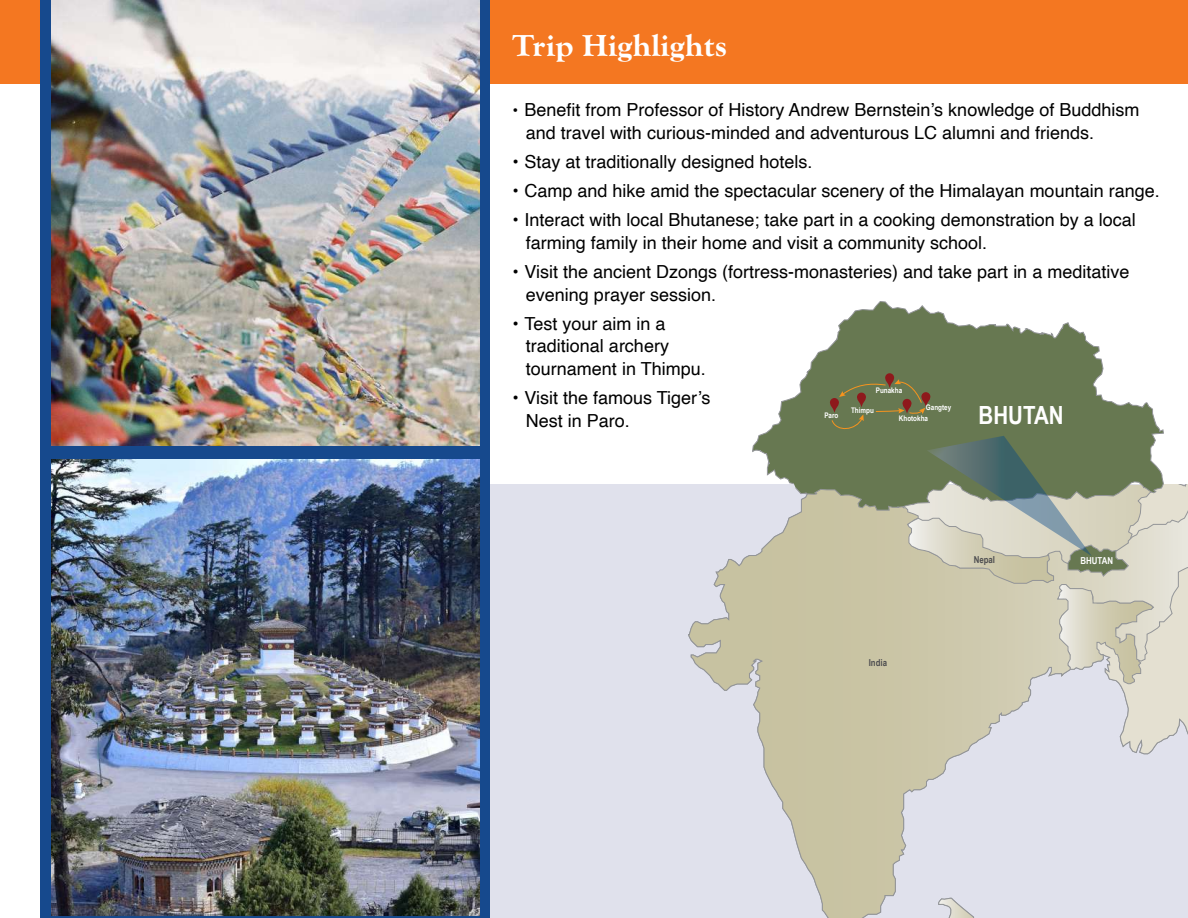
<style>
.page{position:relative;width:1188px;height:918px;background:#fff}
.page>*{position:absolute;margin:0;border:0;box-sizing:border-box;transform-origin:0 0}
.t1{font:700 expanded 31.5px "Goudy Old Sty";letter-spacing:.01em;color:#fff}
.t2{font:700 25.05px "Arial Narrow";color:#fff}
.t3{font:18px/22.5px "Helvetica";color:#000}
.t4{font:700 9.6px "Arial Narrow";color:#4f4f51}
.t5{font:700 9.6px "Arial Narrow";color:#fff}
.t6{font:700 7.65px "Arial Narrow";color:#fff}
.s1{font-size:16.5px}
</style>
<div class="page">
<div style="left:458px;top:485px;width:730px;height:433px;background:#e0e1ec"></div>
<svg style="left:688px;top:485px;width:500px;height:433px"></svg>
<svg style="left:936px;top:898px;width:78px;height:20px"></svg>
<div style="left:0;top:0;width:1188px;height:83px;background:#f47721"></div>
<svg style="left:752px;top:301px;width:412px;height:210px"></svg>
<svg style="left:830px;top:373px;width:324px;height:311px;background:#a6aa90"></svg>
<div style="left:40px;top:0;width:450px;height:918px;background:#16498d"></div>
<img style="left:52px;top:459px;width:428px;height:457px">
<img style="left:52px;top:0;width:428px;height:446px">
<h1 class="t1" style="left:512px;top:28px;width:216px">Trip Highlights</h1>
<p class="t3" style="left:526px;top:99px;width:615px;text-indent:-13px"><span class="s1">•</span> Benefit from Professor of History Andrew Bernstein’s knowledge of Buddhism and travel with curious-minded and adventurous LC alumni and friends.</p>
<p class="t3" style="left:512px;top:151px;width:302px">• Stay at traditionally designed hotels.</p>
<p class="t3" style="left:512px;top:180px;width:649px">• Camp and hike amid the spectacular scenery of the Himalayan mountain range.</p>
<p class="t3" style="left:526px;top:209px;width:611px;text-indent:-14px">• Interact with local Bhutanese; take part in a cooking demonstration by a local farming family in their home and visit a community school.</p>
<p class="t3" style="left:526px;top:261px;width:605px;text-indent:-14px">• Visit the ancient Dzongs (fortress-monasteries) and take part in a meditative evening prayer session.</p>
<p class="t3" style="left:526px;top:313px;width:181px;text-indent:-14px">• Test your aim in a traditional archery tournament in Thimpu.</p>
<p class="t3" style="left:526px;top:387px;width:186px;text-indent:-14px">• Visit the famous Tiger’s<br>Nest in Paro.</p>
<p class="t6" style="left:876px;top:384px;width:28px">Punakha</p>
<p class="t6" style="left:926px;top:402px;width:27px">Gangtey</p>
<p class="t6" style="left:899px;top:412px;width:31px">Khotokha</p>
<h2 class="t2" style="left:979px;top:396px;width:87px">BHUTAN</h2>
<p class="t6" style="left:851px;top:404px;width:24px">Thimpu</p>
<p class="t6" style="left:824px;top:410px;width:16px">Paro</p>
<p class="t4" style="left:869px;top:655px;width:20px">India</p>
<p class="t4" style="left:974px;top:553px;width:23px">Nepal</p>
<p class="t5" style="left:1080px;top:554px;width:34px">BHUTAN</p>
</div>
